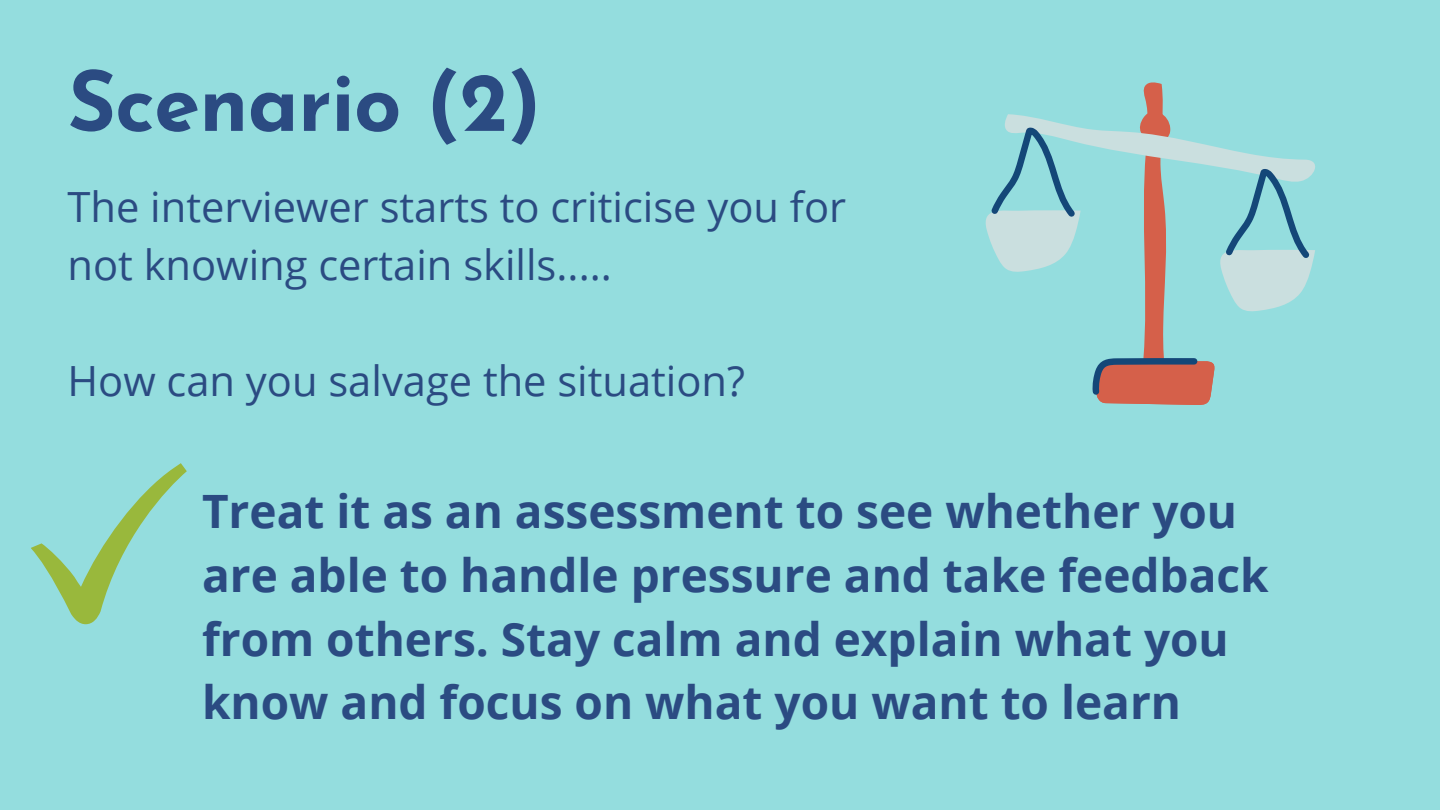
<style>
.page{position:relative;width:1440px;height:810px;background:#94ddde}
.page>*{position:absolute;margin:0;border:0;box-sizing:border-box;transform-origin:0 0}
.t1{font:700 83.3px "Josefin Sans";letter-spacing:-.01em;color:#2b4b82}
.t2{font:700 46px/63.8px "Open Sans";color:#2b4b82}
.t3{font:41.6px/57.8px "Open Sans";color:#2b4b82}
</style>
<div class="page">
<svg style="left:985px;top:82px;width:330px;height:323px"></svg>
<svg style="left:31px;top:463px;width:156px;height:161px"></svg>
<p class="t1" style="left:68px;top:68px;width:475px">Scenario (2)</p>
<p class="t3" style="left:68px;top:177px;width:780px">The interviewer starts to criticise you for not knowing certain skills.....</p>
<p class="t3" style="left:68px;top:351px;width:679px">How can you salvage the situation?</p>
<p class="t2" style="left:202px;top:478px;width:1068px">Treat it as an assessment to see whether you are able to handle pressure and take feedback from others. Stay calm and explain what you know and focus on what you want to learn</p>
</div>
